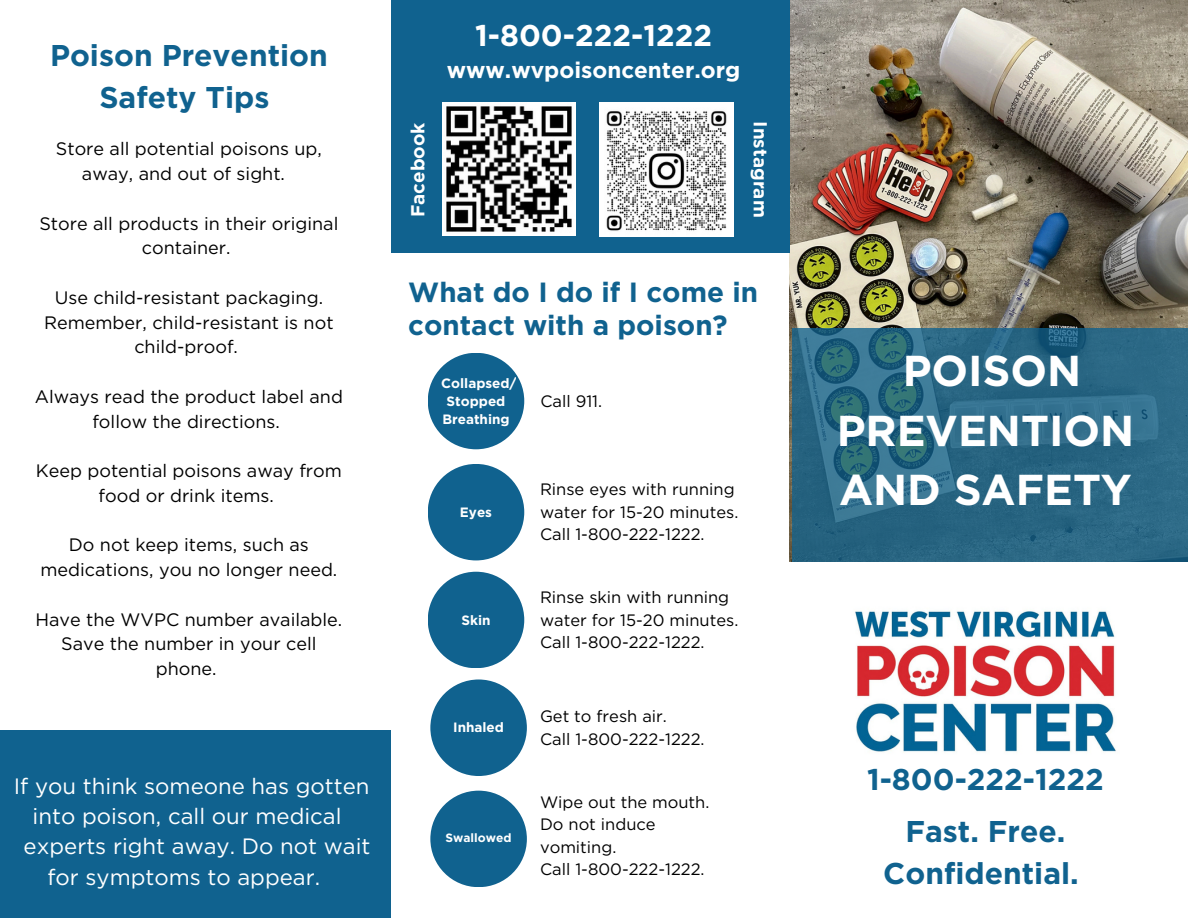
<style>
.page{position:relative;width:1188px;height:918px;background:#fff}
.page>*{position:absolute;margin:0;border:0;box-sizing:border-box;transform-origin:0 0}
.t1{font:700 43.2px/59.7px "Gotham";color:#fff;text-align:center}
.t2{font:700 30px/41.7px "Gotham";color:#10628f;text-align:center}
.t3{font:700 30px "Gotham";color:#fff}
.t4{font:700 27.75px/33.8px "Gotham";color:#10628f}
.t5{font:700 22.5px "Gotham";color:#fff}
.t6{font:22.2px "Gotham";color:#fff}
.t7{font:700 18.9px "Gotham";color:#fff}
.t8{font:18px/24.8px "Gotham";color:#000;text-align:center}
.t9{font:16.5px/22.5px "Gotham";color:#000}
.t10{font:700 13.5px/18px "Gotham";color:#fff;text-align:center}
.t11{font:700 12px "Gotham";color:#fff}
</style>
<div class="page">
<div style="left:0;top:731px;width:391px;height:187px;background:#10628f"></div>
<img style="left:790px;top:0;width:398px;height:561px">
<svg style="left:792px;top:328px;width:396px;height:233px;background:#2b6884"></svg>
<div style="left:428px;top:353px;width:96px;height:96px;background:#10628f;border-radius:50%"></div>
<div style="left:428px;top:464px;width:96px;height:96px;background:#10628f;border-radius:50%"></div>
<div style="left:428px;top:572px;width:96px;height:96px;background:#10628f;border-radius:50%"></div>
<div style="left:430px;top:679px;width:97px;height:97px;background:#10628f;border-radius:50%"></div>
<div style="left:430px;top:791px;width:97px;height:96px;background:#10628f;border-radius:50%"></div>
<img style="left:855px;top:610px;width:261px;height:143px">
<div style="left:392px;top:0;width:398px;height:253px;background:#10628f"></div>
<img style="left:443px;top:103px;width:132px;height:132px">
<img style="left:600px;top:103px;width:134px;height:134px">
<p class="t2" style="left:50px;top:35px;width:279px">Poison Prevention<br>Safety Tips</p>
<p class="t8" style="left:82px;top:136px;width:241px;text-align:left;text-indent:-26px">Store all potential poisons up, away, and out of sight.</p>
<p class="t8" style="left:39px;top:211px;width:301px">Store all products in their original container.</p>
<p class="t8" style="left:44px;top:285px;width:291px">Use child-resistant packaging.<br>Remember, child-resistant is not child-proof.</p>
<p class="t8" style="left:35px;top:384px;width:310px">Always read the product label and follow the directions.</p>
<p class="t8" style="left:36px;top:458px;width:308px">Keep potential poisons away from food or drink items.</p>
<p class="t8" style="left:40px;top:532px;width:298px">Do not keep items, such as medications, you no longer need.</p>
<p class="t8" style="left:35px;top:607px;width:308px">Have the WVPC number available.<br>Save the number in your cell phone.</p>
<h2 class="t6" style="left:14px;top:772px;width:357px">If you think someone has gotten</h2>
<h2 class="t6" style="left:33px;top:803px;width:311px">into poison, call our medical</h2>
<h2 class="t6" style="left:24px;top:833px;width:348px">experts right away. Do not wait</h2>
<h2 class="t6" style="left:47px;top:863px;width:274px">for symptoms to appear.</h2>
<h2 class="t3" style="left:475px;top:18px;width:238px">1-800-222-1222</h2>
<h4 class="t5" style="left:447px;top:56px;width:295px">www.wvpoisoncenter.org</h4>
<p class="t7" style="left:406px;top:217px;width:96px;rotate:-90deg">Facebook</p>
<p class="t7" style="left:772px;top:121px;width:98px;rotate:90deg">Instagram</p>
<h3 class="t4" style="left:408px;top:275px;width:351px">What do I do if I come in contact with a poison?</h3>
<h6 class="t10" style="left:441px;top:374px;width:77px">Collapsed/<br>Stopped<br>Breathing</h6>
<h6 class="t10" style="left:460px;top:503px;width:34px">Eyes</h6>
<h6 class="t10" style="left:461px;top:611px;width:31px">Skin</h6>
<p class="t9" style="left:540px;top:389px;width:63px">Call 911.</p>
<p class="t9" style="left:540px;top:478px;width:200px">Rinse eyes with running water for 15-20 minutes.<br>Call 1-800-222-1222.</p>
<h5 class="t9" style="left:540px;top:586px;width:200px">Rinse skin with running water for 15-20 minutes.<br>Call 1-800-222-1222.</h5>
<h6 class="t10" style="left:453px;top:719px;width:52px">Inhaled</h6>
<h6 class="t11" style="left:446px;top:831px;width:68px">Swallowed</h6>
<h5 class="t9" style="left:540px;top:705px;width:128px">Get to fresh air.</h5>
<h2 class="t9" style="left:540px;top:727px;width:166px">Call 1-800-222-1222.</h2>
<p class="t9" style="left:540px;top:791px;width:171px">Wipe out the mouth.<br>Do not induce vomiting.</p>
<p class="t9" style="left:540px;top:858px;width:166px">Call 1-800-222-1222.</p>
<h6 class="t1" style="left:837px;top:341px;width:299px">POISON<br>PREVENTION<br>AND SAFETY</h6>
<p class="t2" style="left:867px;top:758px;width:238px">1-800-222-1222</p>
<h6 class="t2" style="left:883px;top:811px;width:197px">Fast. Free.<br>Confidential.</h6>
</div>
